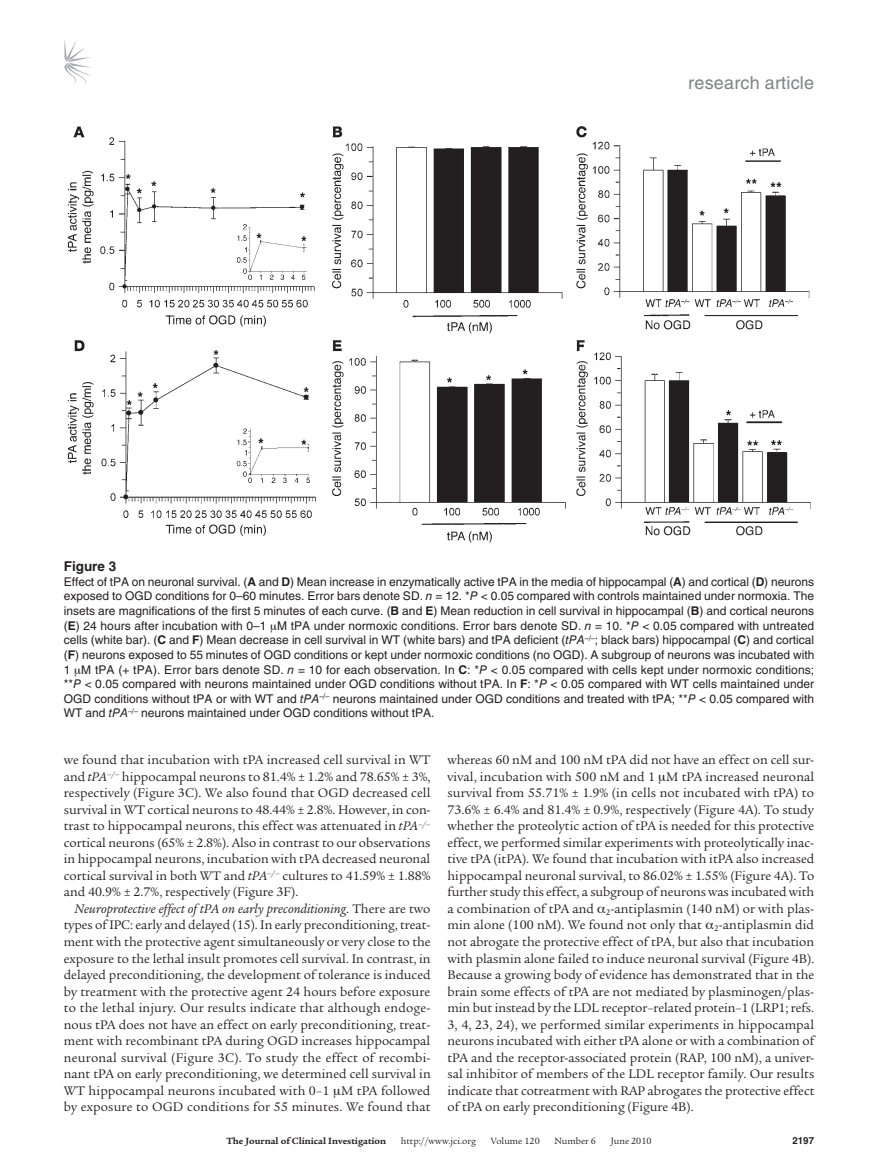
<style>
.page{position:relative;width:878px;height:1174px;background:#fff}
.page>*{position:absolute;margin:0;border:0;box-sizing:border-box;transform-origin:0 0}
.t1{font:18px "Helvetica LT Std";letter-spacing:.01em;color:#808285}
.t2{font:13.5px/16.5px "Legacy Serif Std";color:#231f20;text-align:justify}
.t3{font:700 13.5px "Helvetica LT Std";color:#231f20}
.t4{font:12px/14.7px "Helvetica LT Std";color:#231f20;text-align:justify}
.t5{font:9.75px "Legacy Serif Std";color:#231f20}
.t6{font:700 9.75px "Legacy Serif Std";color:#231f20}
.t7{font:700 9.75px "Helvetica LT Std";color:#231f20}
.s1{font-weight:700}
.s2{font-style:italic}
</style>
<div class="page">
<svg style="left:64px;top:39px;width:27px;height:45px"></svg>
<img style="left:67px;top:126px;width:744px;height:417px">
<h1 class="t1" style="left:688px;top:72px;width:127px">research article</h1>
<p class="t3" style="left:64px;top:558px;width:54px">Figure 3</p>
<p class="t4" style="left:64px;top:574px;width:752px">Effect of tPA on neuronal survival. (<span class="s1">A</span> and <span class="s1">D</span>) Mean increase in enzymatically active tPA in the media of hippocampal (<span class="s1">A</span>) and cortical (<span class="s1">D</span>) neurons exposed to OGD conditions for 0–60 minutes. Error bars denote SD. <span class="s2">n</span> = 12. *<span class="s2">P</span> &lt; 0.05 compared with controls maintained under normoxia. The insets are magnifications of the first 5 minutes of each curve. (<span class="s1">B</span> and <span class="s1">E</span>) Mean reduction in cell survival in hippocampal (<span class="s1">B</span>) and cortical neurons (<span class="s1">E</span>) 24 hours after incubation with 0–1 M tPA under normoxic conditions. Error bars denote SD. <span class="s2">n</span> = 10. *<span class="s2">P</span> &lt; 0.05 compared with untreated cells (white bar). (<span class="s1">C</span> and <span class="s1">F</span>) Mean decrease in cell survival in WT (white bars) and tPA deficient (<span class="s2">tPA</span><sup>–/–</sup>; black bars) hippocampal (<span class="s1">C</span>) and cortical (<span class="s1">F</span>) neurons exposed to 55 minutes of OGD conditions or kept under normoxic conditions (no OGD). A subgroup of neurons was incubated with 1 M tPA (+ tPA). Error bars denote SD. <span class="s2">n</span> = 10 for each observation. In <span class="s1">C</span>: *<span class="s2">P</span> &lt; 0.05 compared with cells kept under normoxic conditions; **<span class="s2">P</span> &lt; 0.05 compared with neurons maintained under OGD conditions without tPA. In <span class="s1">F</span>: *<span class="s2">P</span> &lt; 0.05 compared with WT cells maintained under OGD conditions without tPA or with WT and <span class="s2">tPA</span><sup>–/–</sup> neurons maintained under OGD conditions and treated with tPA; **<span class="s2">P</span> &lt; 0.05 compared with WT and <span class="s2">tPA</span><sup>–/–</sup> neurons maintained under OGD conditions without tPA.</p>
<p class="t2" style="left:64px;top:752px;width:368px">we found that incubation with tPA increased cell survival in WT and <span class="s2">tPA</span><sup>–/–</sup> hippocampal neurons to 81.4% ± 1.2% and 78.65% ± 3%, respectively (Figure 3C). We also found that OGD decreased cell survival in WT cortical neurons to 48.44% ± 2.8%. However, in con&shy;trast to hippocampal neurons, this effect was attenuated in <span class="s2">tPA</span><sup>–/– </sup>cortical neurons (65% ± 2.8%). Also in contrast to our observations in hippocampal neurons, incubation with tPA decreased neuronal cortical survival in both WT and <span class="s2">tPA</span><sup>–/–</sup> cultures to 41.59% ± 1.88% and 40.9% ± 2.7%, respectively (Figure 3F).</p>
<p class="t2" style="left:64px;top:900px;width:368px;text-indent:11px"><span class="s2">Neuroprotective effect of tPA on early preconditioning</span>. There are two types of IPC: early and delayed (15). In early preconditioning, treat&shy;ment with the protective agent simultaneously or very close to the exposure to the lethal insult promotes cell survival. In contrast, in delayed preconditioning, the development of tolerance is induced by treatment with the protective agent 24 hours before exposure to the lethal injury. Our results indicate that although endoge&shy;nous tPA does not have an effect on early preconditioning, treat&shy;ment with recombinant tPA during OGD increases hippocampal neuronal survival (Figure 3C). To study the effect of recombi&shy;nant tPA on early preconditioning, we determined cell survival in WT hippocampal neurons incubated with 0–1 M tPA followed by exposure to OGD conditions for 55 minutes. We found that</p>
<p class="t2" style="left:447px;top:752px;width:368px">whereas 60 nM and 100 nM tPA did not have an effect on cell sur&shy;vival, incubation with 500 nM and 1 M tPA increased neuronal survival from 55.71% ± 1.9% (in cells not incubated with tPA) to 73.6% ± 6.4% and 81.4% ± 0.9%, respectively (Figure 4A). To study whether the proteolytic action of tPA is needed for this protective effect, we performed similar experiments with proteolytically inac&shy;tive tPA (itPA). We found that incubation with itPA also increased hippocampal neuronal survival, to 86.02% ± 1.55% (Figure 4A). To further study this effect, a subgroup of neurons was incubated with a combination of tPA and <sub>2</sub>-antiplasmin (140 nM) or with plas&shy;min alone (100 nM). We found not only that <sub>2</sub>-antiplasmin did not abrogate the protective effect of tPA, but also that incubation with plasmin alone failed to induce neuronal survival (Figure 4B).<br>Because a growing body of evidence has demonstrated that in the brain some effects of tPA are not mediated by plasminogen/plas&shy;min but instead by the LDL receptor–related protein–1 (LRP1; refs.<br>3, 4, 23, 24), we performed similar experiments in hippocampal neurons incubated with either tPA alone or with a combination of tPA and the receptor-associated protein (RAP, 100 nM), a univer&shy;sal inhibitor of members of the LDL receptor family. Our results indicate that cotreatment with RAP abrogates the protective effect of tPA on early preconditioning (Figure 4B).</p>
<p class="t6" style="left:226px;top:1135px;width:161px">The Journal of Clinical Investigation</p>
<p class="t5" style="left:401px;top:1135px;width:77px">http://www.jci.org</p>
<p class="t5" style="left:490px;top:1135px;width:50px">Volume 120</p>
<p class="t5" style="left:554px;top:1135px;width:43px">Number 6</p>
<p class="t5" style="left:610px;top:1135px;width:42px">June 2010</p>
<p class="t7" style="left:792px;top:1134px;width:23px">2197</p>
</div>
